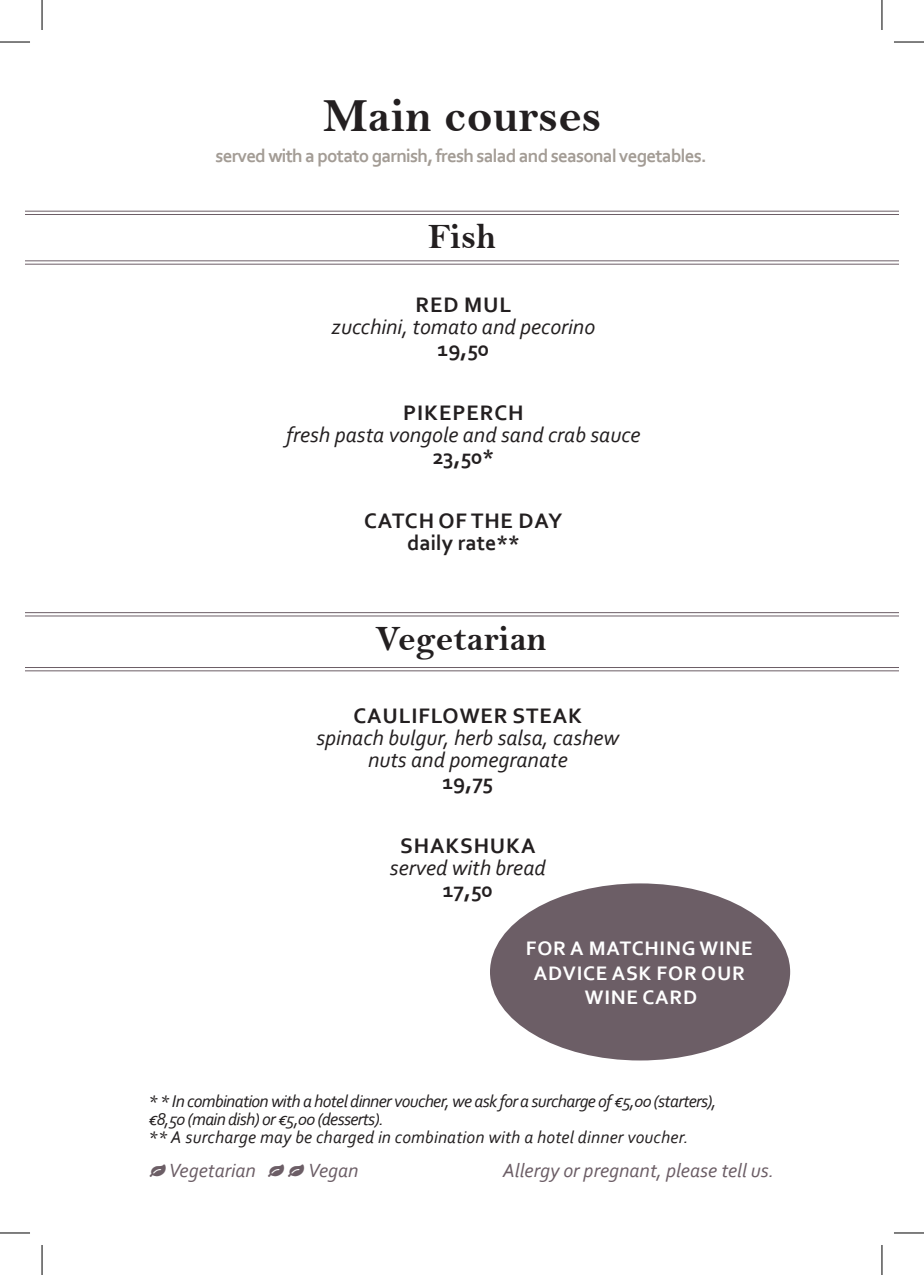
<style>
.page{position:relative;width:924px;height:1275px;background:#fff}
.page>*{position:absolute;margin:0;border:0;box-sizing:border-box;transform-origin:0 0}
.t1{font:48px "Bell MT Bold";color:#231f20}
.t2{font:36px "Bell MT Bold";color:#231f20}
.t3{font:italic 22px/22px "Corbel";color:#231f20;text-align:center}
.t4{font:700 22px "Corbel";letter-spacing:.04em;color:#231f20}
.t5{font:700 22px/22px "Corbel";color:#231f20;text-align:center}
.t6{font:700 20.6px/24.6px "Corbel";letter-spacing:.04em;color:#fff;text-align:center}
.t7{font:italic 20px "Corbel";color:#6c5e66}
.t8{font:700 19px "Corbel";letter-spacing:-.04em;color:#a39c95}
.t9{font:italic 17.8px/18px "Corbel";letter-spacing:-.035em;color:#231f20}
</style>
<div class="page">
<div style="left:489px;top:883px;width:300px;height:177px;background:#6c5e66;border-radius:50%"></div>
<svg style="left:25px;top:210px;width:873px;height:55px"></svg>
<svg style="left:25px;top:214px;width:873px;height:47px"></svg>
<svg style="left:25px;top:612px;width:873px;height:59px"></svg>
<svg style="left:25px;top:615px;width:873px;height:53px"></svg>
<hr style="left:0;top:42px;width:30px;height:1px;background:#000">
<hr style="left:893px;top:42px;width:30px;height:1px;background:#000">
<hr style="left:0;top:1232px;width:30px;height:1px;background:#000">
<hr style="left:893px;top:1232px;width:30px;height:1px;background:#000">
<hr style="left:42px;top:0;width:1px;height:30px;background:#000">
<hr style="left:42px;top:1245px;width:1px;height:30px;background:#000">
<hr style="left:881px;top:0;width:1px;height:30px;background:#000">
<hr style="left:881px;top:1245px;width:1px;height:30px;background:#000">
<h1 class="t1" style="left:322px;top:87px;width:280px">Main courses</h1>
<p class="t8" style="left:215px;top:144px;width:492px">served with a potato garnish, fresh salad and seasonal vegetables.</p>
<h2 class="t2" style="left:428px;top:215px;width:69px">Fish</h2>
<p class="t4" style="left:415px;top:291px;width:97px">RED MUL</p>
<p class="t3" style="left:331px;top:315px;width:265px">zucchini, tomato and pecorino</p>
<p class="t4" style="left:437px;top:335px;width:53px">19,50</p>
<p class="t4" style="left:403px;top:399px;width:122px">PIKEPERCH</p>
<p class="t3" style="left:286px;top:423px;width:356px">fresh pasta vongole and sand crab sauce</p>
<p class="t4" style="left:432px;top:443px;width:63px">23,50*</p>
<p class="t5" style="left:364px;top:509px;width:200px">CATCH OF THE DAY daily rate**</p>
<h2 class="t2" style="left:375px;top:617px;width:172px">Vegetarian</h2>
<p class="t4" style="left:353px;top:702px;width:230px">CAULIFLOWER STEAK</p>
<p class="t3" style="left:316px;top:726px;width:304px">spinach bulgur, herb salsa, cashew nuts and pomegranate</p>
<p class="t4" style="left:442px;top:768px;width:52px">19,75</p>
<p class="t4" style="left:400px;top:832px;width:137px">SHAKSHUKA</p>
<p class="t3" style="left:390px;top:856px;width:157px">served with bread</p>
<p class="t4" style="left:443px;top:876px;width:51px">17,50</p>
<p class="t6" style="left:525px;top:935px;width:228px">FOR A MATCHING WINE<br>ADVICE ASK FOR OUR<br>WINE CARD</p>
<p class="t9" style="left:148px;top:1092px;width:569px">* * In combination with a hotel dinner voucher, we ask for a surcharge of €5,00 (starters), €8,50 (main dish) or €5,00 (desserts).<br>** A surcharge may be charged in combination with a hotel dinner voucher.</p>
<p class="t7" style="left:150px;top:1157px;width:210px">● Vegetarian ● ● Vegan</p>
<p class="t7" style="left:502px;top:1157px;width:272px">Allergy or pregnant, please tell us.</p>
</div>
